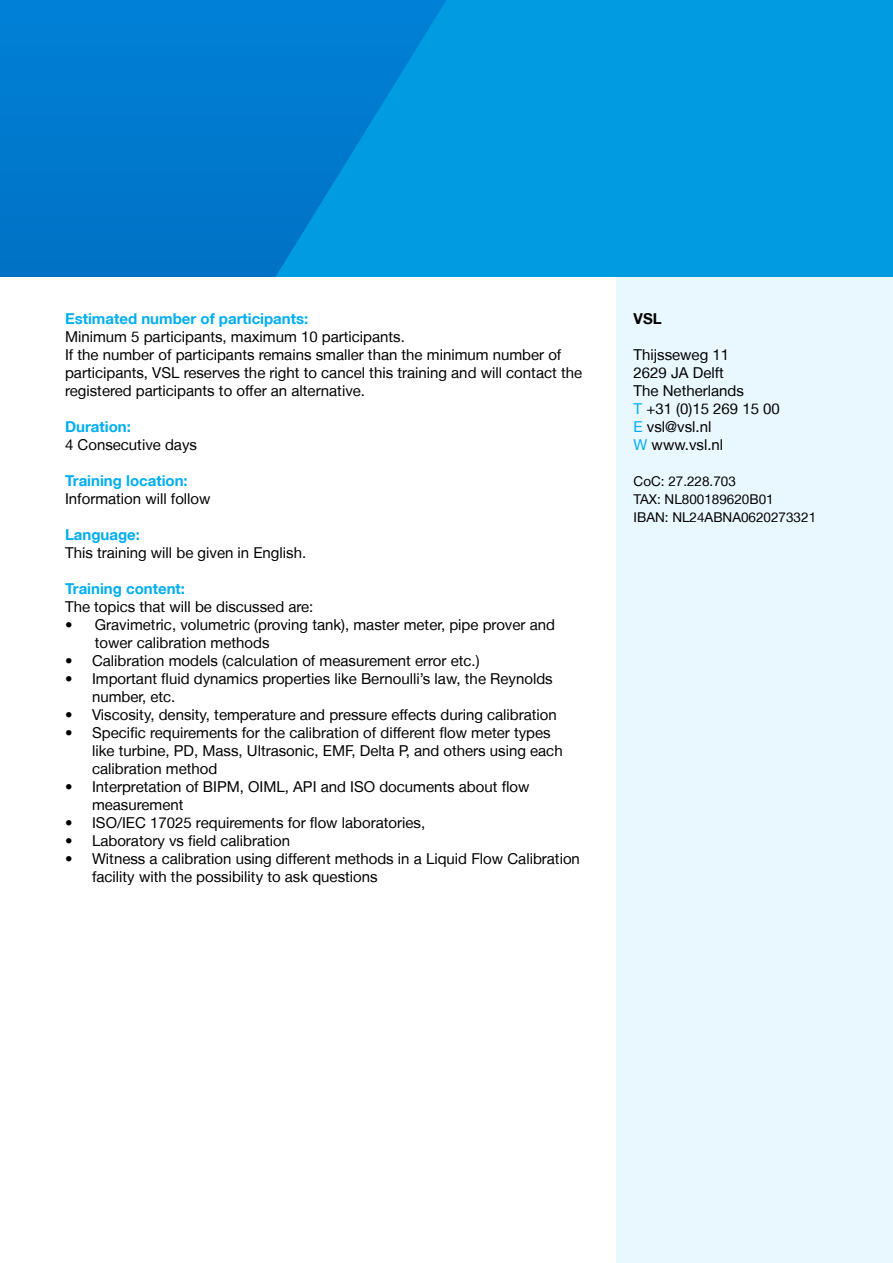
<style>
.page{position:relative;width:893px;height:1263px;background:#fff}
.page>*{position:absolute;margin:0;border:0;box-sizing:border-box;transform-origin:0 0}
.t1{font:15px/18px "Helvetica Neue LT";color:#000}
.t2{font:700 15px "Helvetica Neue LT";color:#00aeef}
.t3{font:700 15px "Helvetica Neue LT";color:#000}
.t4{font:13.5px/18px "Helvetica Neue LT";color:#000}
.s1{color:#00aeef}
</style>
<div class="page">
<div style="left:617px;top:276px;width:276px;height:987px;background:#e9f7fe"></div>
<div style="left:0;top:0;width:893px;height:276px;background:#009be0"></div>
<svg style="left:0;top:0;width:446px;height:276px"></svg>
<p class="t2" style="left:65px;top:309px;width:245px">Estimated number of participants:</p>
<p class="t1" style="left:65px;top:327px;width:519px">Minimum 5 participants, maximum 10 participants.<br>If the number of participants remains smaller than the minimum number of participants, VSL reserves the right to cancel this training and will contact the registered participants to offer an alternative.</p>
<p class="t2" style="left:65px;top:417px;width:67px">Duration:</p>
<p class="t1" style="left:65px;top:435px;width:133px">4 Consecutive days</p>
<p class="t2" style="left:65px;top:471px;width:124px">Training location:</p>
<p class="t1" style="left:65px;top:489px;width:147px">Information will follow</p>
<p class="t2" style="left:65px;top:525px;width:77px">Language:</p>
<p class="t1" style="left:65px;top:543px;width:243px">This training will be given in English.</p>
<p class="t2" style="left:65px;top:579px;width:122px">Training content:</p>
<p class="t1" style="left:65px;top:597px;width:250px">The topics that will be discussed are:</p>
<p class="t1" style="left:95px;top:615px;width:462px;text-indent:-30px">• Gravimetric, volumetric (proving tank), master meter, pipe prover and tower calibration methods</p>
<p class="t1" style="left:65px;top:651px;width:416px">• Calibration models (calculation of measurement error etc.)</p>
<p class="t1" style="left:92px;top:669px;width:462px;text-indent:-27px">• Important fluid dynamics properties like Bernoulli’s law, the Reynolds number, etc.</p>
<p class="t1" style="left:65px;top:705px;width:493px">• Viscosity, density, temperature and pressure effects during calibration</p>
<p class="t1" style="left:92px;top:723px;width:472px;text-indent:-27px">• Specific requirements for the calibration of different flow meter types like turbine, PD, Mass, Ultrasonic, EMF, Delta P, and others using each calibration method</p>
<p class="t1" style="left:92px;top:777px;width:439px;text-indent:-27px">• Interpretation of BIPM, OIML, API and ISO documents about flow measurement</p>
<p class="t1" style="left:65px;top:813px;width:362px">• ISO/IEC 17025 requirements for flow laboratories,</p>
<p class="t1" style="left:65px;top:831px;width:227px">• Laboratory vs field calibration</p>
<p class="t1" style="left:92px;top:849px;width:489px;text-indent:-27px">• Witness a calibration using different methods in a Liquid Flow Calibration facility with the possibility to ask questions</p>
<p class="t3" style="left:634px;top:309px;width:30px">VSL</p>
<p class="t1" style="left:634px;top:345px;width:148px">Thijsseweg 11<br>2629 JA Delft<br>The Netherlands<br><span class="s1">T</span> +31 (0)15 269 15 00<br><span class="s1">E</span> vsl@vsl.nl<br><span class="s1">W</span> www.vsl.nl</p>
<p class="t4" style="left:634px;top:472px;width:184px">CoC: 27.228.703<br>TAX: NL800189620B01<br>IBAN: NL24ABNA0620273321</p>
</div>
